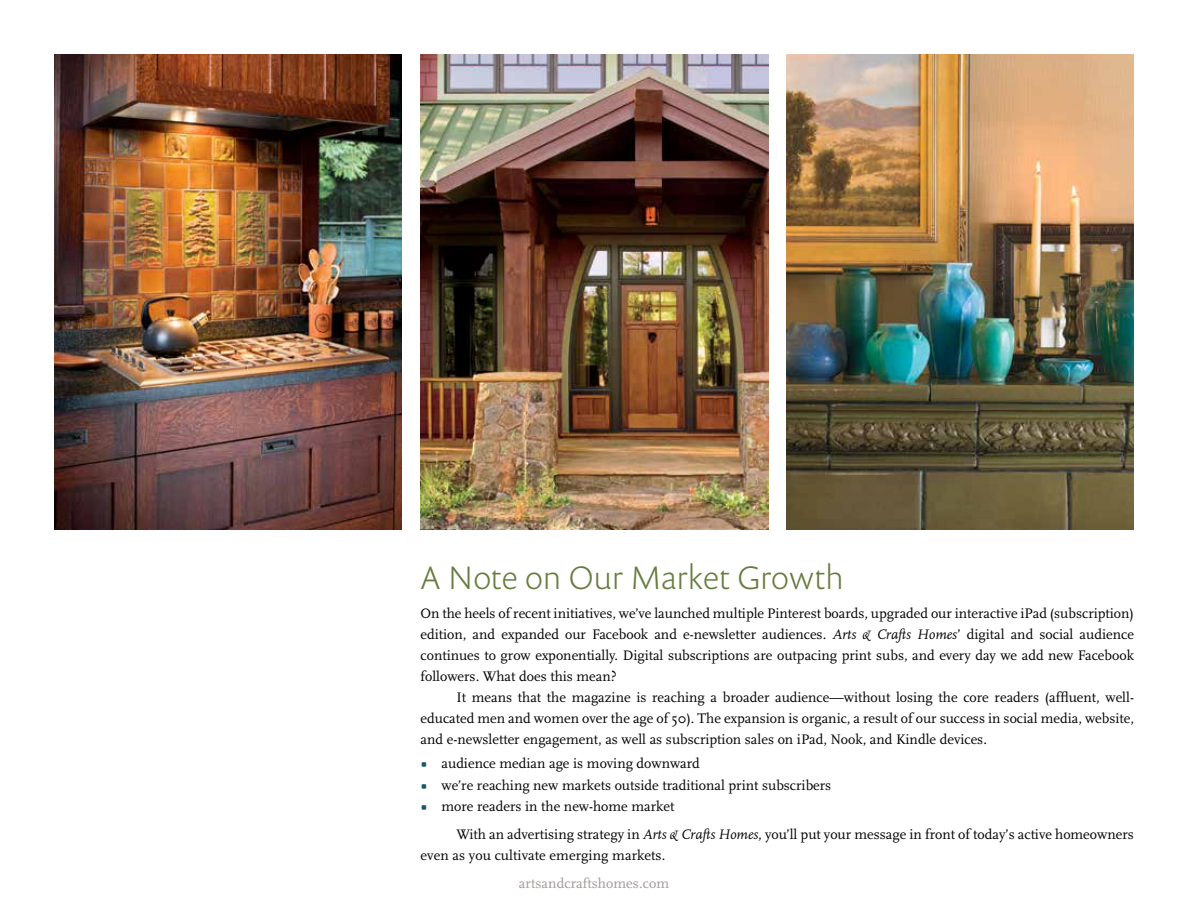
<style>
.page{position:relative;width:1188px;height:918px;background:#fff}
.page>*{position:absolute;margin:0;border:0;box-sizing:border-box;transform-origin:0 0}
.t1{font:300 33px "Prenton RP Pro";letter-spacing:.005em;color:#667c3e}
.t2{font:14.4px/21px "Scala";color:#000;text-align:justify}
.t3{font:14.4px "Scala";letter-spacing:.005em;color:#a59696}
.s1{font-style:italic}
</style>
<div class="page">
<img style="left:786px;top:54px;width:348px;height:475px">
<img style="left:54px;top:54px;width:348px;height:475px">
<img style="left:420px;top:54px;width:348px;height:475px">
<h1 class="t1" style="left:421px;top:555px;width:424px">A Note on Our Market Growth</h1>
<p class="t2" style="left:421px;top:603px;width:715px">On the heels of recent initiatives, we’ve launched multiple Pinterest boards, upgraded our interactive iPad (subscription) edition, and expanded our Facebook and e-newsletter audiences. <span class="s1">Arts &amp; Crafts Homes</span>’ digital and social audience continues to grow exponentially. Digital subscriptions are outpacing print subs, and every day we add new Facebook followers. What does this mean?</p>
<p class="t2" style="left:421px;top:687px;width:715px;text-indent:36px">It means that the magazine is reaching a broader audience—without losing the core readers (affluent, well&shy;educated men and women over the age of 50). The expansion is organic, a result of our success in social media, website, and e-newsletter engagement, as well as subscription sales on iPad, Nook, and Kindle devices.</p>
<p class="t2" style="left:442px;top:753px;width:391px;line-height:21.8px;text-align:left">audience median age is moving downward<br>we’re reaching new markets outside traditional print subscribers more readers in the new-home market</p>
<p class="t2" style="left:421px;top:824px;width:715px;text-indent:36px">With an advertising strategy in <span class="s1">Arts &amp; Crafts Homes</span>, you’ll put your message in front of today’s active homeowners even as you cultivate emerging markets.</p>
<p class="t3" style="left:519px;top:876px;width:152px">artsandcraftshomes.com</p>
</div>
